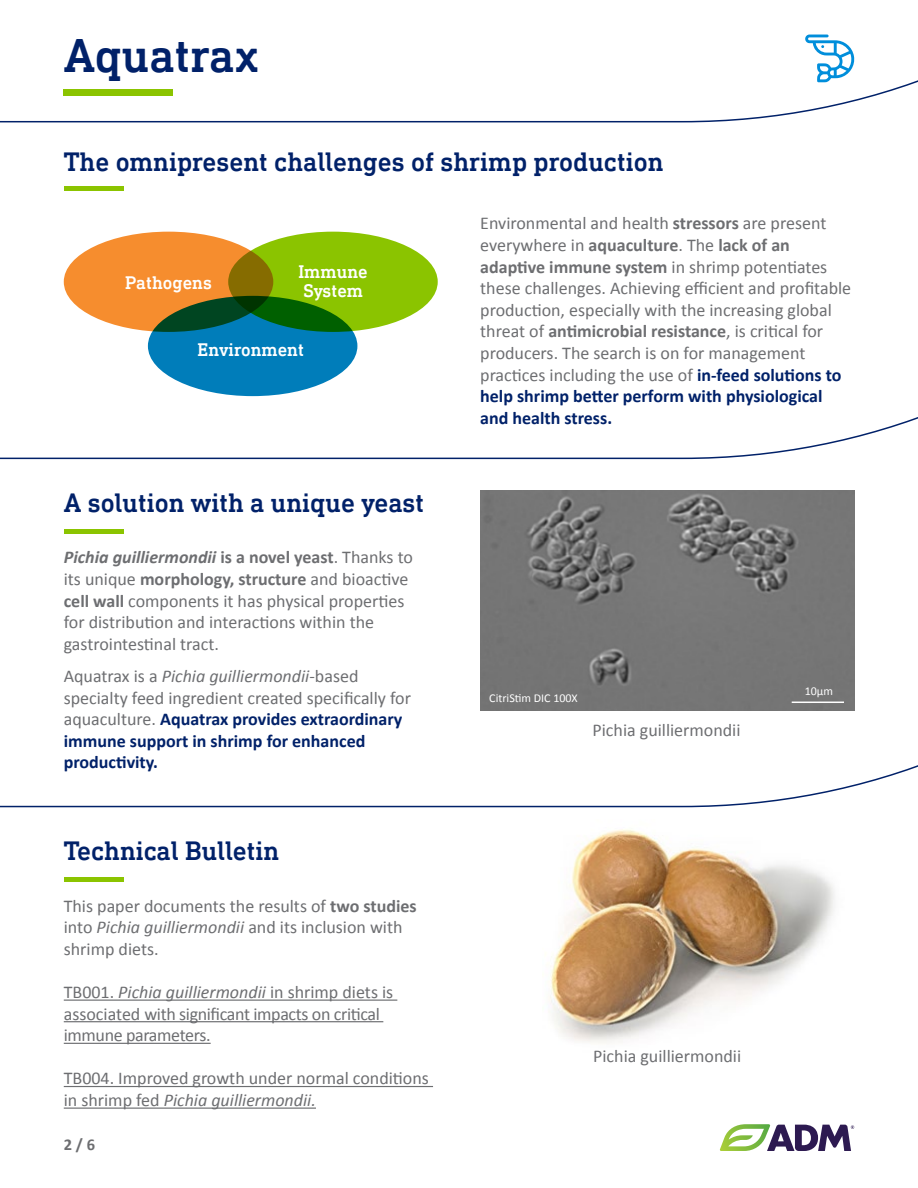
<style>
.page{position:relative;width:918px;height:1188px;background:#fff}
.page>*{position:absolute;margin:0;border:0;box-sizing:border-box;transform-origin:0 0}
.t1{font:500 48px "DIN Next Slab Pro";color:#012169}
.t2{font:500 27px "DIN Next Slab Pro";color:#012169}
.t3{font:500 18.45px/18.5px "DIN Next Slab Pro";color:#fff}
.t4{font:18px/21.6px "Calibri";color:#6d6e71}
.t5{font:18px/21.6px "Calibri";letter-spacing:-.02em;color:#6d6e71}
.t6{font:700 16.5px "Calibri";color:#6d6e71}
.t7{font:12px "Calibri";color:#fff}
.s1{font-weight:700;font-style:italic}
.s2{font-weight:700}
.s3{font-style:italic}
.s4{font-weight:700;color:#012169}
</style>
<div class="page">
<div style="left:64px;top:232px;width:209px;height:100px;background:#f68d2e;border-radius:50%"></div>
<div style="left:228px;top:232px;width:210px;height:100px;background:#8bc400;border-radius:50%"></div>
<hr style="left:64px;top:1000px;width:333px;height:1px;background:#6d6e71">
<hr style="left:64px;top:1021px;width:319px;height:1px;background:#6d6e71">
<hr style="left:64px;top:1043px;width:147px;height:1px;background:#6d6e71">
<hr style="left:64px;top:1086px;width:369px;height:1px;background:#6d6e71">
<hr style="left:64px;top:1108px;width:252px;height:1px;background:#6d6e71">
<svg style="left:0;top:34px;width:918px;height:89px"></svg>
<svg style="left:0;top:262px;width:918px;height:198px"></svg>
<svg style="left:0;top:611px;width:918px;height:197px"></svg>
<svg style="left:805px;top:35px;width:51px;height:47px"></svg>
<div style="left:64px;top:90px;width:109px;height:6px;background:#8bc400"></div>
<svg style="left:720px;top:1124px;width:134px;height:27px"></svg>
<hr style="left:64px;top:529px;width:59px;height:4px;background:#8bc400">
<hr style="left:64px;top:878px;width:59px;height:4px;background:#8bc400">
<hr style="left:64px;top:186px;width:59px;height:4px;background:#8bc400">
<img style="left:480px;top:490px;width:374px;height:221px">
<hr style="left:792px;top:702px;width:52px;height:1px;background:#fff">
<img style="left:549px;top:829px;width:286px;height:214px">
<h1 class="t1" style="left:64px;top:27px;width:197px">Aquatrax</h1>
<h2 class="t2" style="left:64px;top:146px;width:601px">The omnipresent challenges of shrimp production</h2>
<p class="t3" style="left:125px;top:273px;width:88px">Pathogens</p>
<p class="t3" style="left:298px;top:263px;width:71px">Immune<br>System</p>
<p class="t3" style="left:198px;top:341px;width:108px">Environment</p>
<h2 class="t2" style="left:64px;top:487px;width:362px">A solution with a unique yeast</h2>
<p class="t4" style="left:64px;top:546px;width:351px"><span class="s1">Pichia guilliermondii</span> <span class="s2">is a novel yeast</span>. Thanks to its unique <span class="s2">morphology, structure</span> and bioactive <span class="s2">cell wall</span> components it has physical properties for distribution and interactions within the gastrointestinal tract.</p>
<p class="t4" style="left:64px;top:665px;width:349px">Aquatrax is a <span class="s3">Pichia guilliermondii</span>-based specialty feed ingredient created specifically for aquaculture. <span class="s4">Aquatrax provides extraordinary immune support in shrimp for enhanced productivity.</span></p>
<h2 class="t2" style="left:64px;top:835px;width:217px">Technical Bulletin</h2>
<p class="t4" style="left:64px;top:894px;width:354px">This paper documents the results of <span class="s2">two studies </span>into <span class="s3">Pichia guilliermondii</span> and its inclusion with shrimp diets.</p>
<p class="t5" style="left:64px;top:981px;width:331px">TB001. <span class="s3">Pichia guilliermondii</span> in shrimp diets is associated with significant impacts on critical immune parameters.</p>
<p class="t4" style="left:64px;top:1067px;width:367px">TB004. Improved growth under normal conditions in shrimp fed <span class="s3">Pichia guilliermondii.</span></p>
<p class="t6" style="left:64px;top:1133px;width:33px">2 / 6</p>
<p class="t4" style="left:480px;top:212px;width:373px">Environmental and health <span class="s2">stressors</span> are present everywhere in <span class="s2">aquaculture</span>. The <span class="s2">lack of an adaptive immune system</span> in shrimp potentiates these challenges. Achieving efficient and profitable production, especially with the increasing global threat of <span class="s2">antimicrobial resistance</span>, is critical for producers. The search is on for management practices including the use of <span class="s4">in-feed solutions to help shrimp better perform with physiological and health stress.</span></p>
<p class="t7" style="left:489px;top:690px;width:90px">CitriStim DIC 100X</p>
<p class="t4" style="left:593px;top:719px;width:149px">Pichia guilliermondii</p>
<p class="t7" style="left:805px;top:683px;width:30px">10µm</p>
<p class="t4" style="left:593px;top:1044px;width:149px">Pichia guilliermondii</p>
</div>
